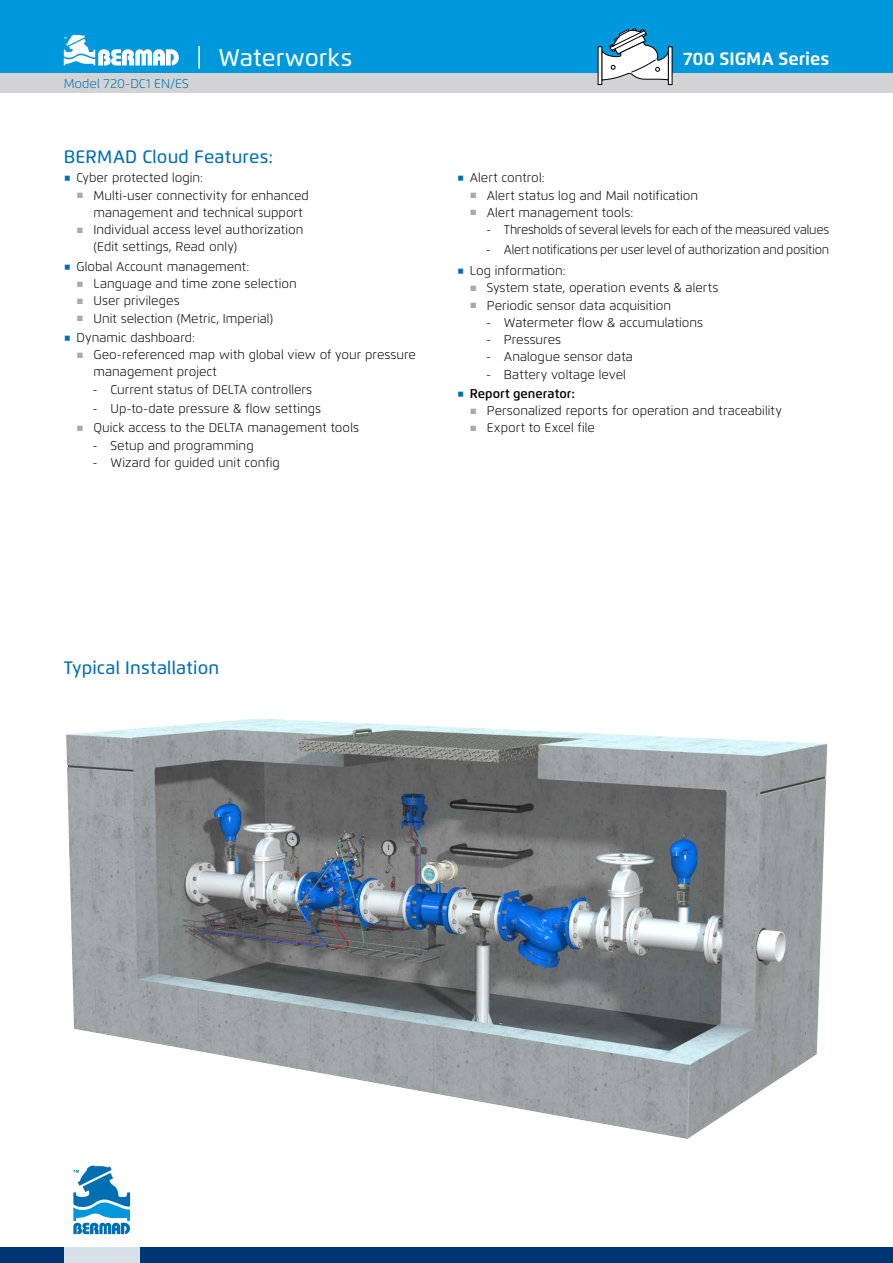
<style>
.page{position:relative;width:893px;height:1263px;background:#fff}
.page>*{position:absolute;margin:0;border:0;box-sizing:border-box;transform-origin:0 0}
.t1{font:500 24px "Flexo";color:#fff}
.t2{font:500 18px "Flexo";letter-spacing:.01em;color:#006eb2}
.t3{font:700 18px "Flexo";color:#fff}
.t4{font:300 12.75px/17.2px "Flexo";color:#000}
.t5{font:300 12.75px "Flexo";letter-spacing:-.02em;color:#000}
.t6{font:300 12.75px "Flexo";color:#006eb2}
.s1{font-family:"Win Soft Pro";font-weight:500;font-size:19.2px;color:#006eb2}
.s2{color:#a7a9ac}
.s3{font-weight:600}
</style>
<div class="page">
<div style="left:0;top:1247px;width:893px;height:16px;background:#003573"></div>
<div style="left:0;top:0;width:893px;height:74px;background:#0098dd"></div>
<div style="left:0;top:74px;width:893px;height:19px;background:#d1d3d4"></div>
<svg style="left:602px;top:28px;width:67px;height:58px"></svg>
<div style="left:668px;top:46px;width:4px;height:39px;border:1px solid #000"></div>
<hr style="left:198px;top:46px;width:2px;height:23px;background:#fff">
<svg style="left:64px;top:1193px;width:76px;height:70px"></svg>
<svg style="left:73px;top:1165px;width:57px;height:69px"></svg>
<hr style="left:874px;top:6px;width:19px;height:3px;background:#fff">
<hr style="left:865px;top:0;width:19px;height:3px;background:#fff">
<hr style="left:865px;top:3px;width:21px;height:2px;background:#fff">
<img style="left:66px;top:718px;width:762px;height:421px">
<svg style="left:64px;top:35px;width:115px;height:31px"></svg>
<p class="t6" style="left:64px;top:76px;width:126px">Model 720-DC1 EN/ES</p>
<h1 class="t1" style="left:218px;top:43px;width:135px">Waterworks</h1>
<h2 class="t3" style="left:683px;top:48px;width:148px">700 SIGMA Series</h2>
<h2 class="t2" style="left:64px;top:146px;width:211px">BERMAD Cloud Features:</h2>
<p class="t4" style="left:64px;top:169px;width:141px"><span class="s1">ֺ</span> Cyber protected login:</p>
<p class="t4" style="left:94px;top:187px;width:217px;text-indent:-16px"><span class="s2">■</span> Multi-user connectivity for enhanced management and technical support</p>
<p class="t4" style="left:94px;top:221px;width:211px;text-indent:-16px"><span class="s2">■</span> Individual access level authorization (Edit settings, Read only)</p>
<p class="t4" style="left:64px;top:258px;width:187px"><span class="s1">ֺ</span> Global Account management:</p>
<p class="t4" style="left:77px;top:275px;width:221px"><span class="s2">■</span> Language and time zone selection</p>
<p class="t4" style="left:77px;top:292px;width:104px"><span class="s2">■</span> User privileges</p>
<p class="t4" style="left:64px;top:308px;width:211px;line-height:19.4px;text-indent:13px"><span class="s2">■</span> Unit selection (Metric, Imperial) <span class="s1">ֺ</span> Dynamic dashboard:</p>
<p class="t4" style="left:94px;top:346px;width:324px;text-indent:-16px"><span class="s2">■</span> Geo-referenced map with global view of your pressure management project</p>
<p class="t4" style="left:93px;top:381px;width:221px">- Current status of DELTA controllers</p>
<p class="t4" style="left:93px;top:400px;width:230px">- Up-to-date pressure &amp; flow settings</p>
<p class="t4" style="left:77px;top:419px;width:284px"><span class="s2">■</span> Quick access to the DELTA management tools</p>
<p class="t4" style="left:93px;top:437px;width:163px">- Setup and programming</p>
<p class="t4" style="left:93px;top:454px;width:189px">- Wizard for guided unit config</p>
<p class="t4" style="left:457px;top:169px;width:89px"><span class="s1">ֺ</span> Alert control:</p>
<p class="t4" style="left:470px;top:187px;width:229px"><span class="s2">■</span> Alert status log and Mail notification</p>
<p class="t4" style="left:470px;top:204px;width:164px"><span class="s2">■</span> Alert management tools:</p>
<p class="t5" style="left:486px;top:222px;width:345px">- Thresholds of several levels for each of the measured values</p>
<p class="t4" style="left:457px;top:238px;width:374px;line-height:21.5px;text-indent:29px">- Alert notifications per user level of authorization and position <span class="s1">ֺ</span> Log information:</p>
<p class="t4" style="left:470px;top:279px;width:249px"><span class="s2">■</span> System state, operation events &amp; alerts</p>
<p class="t4" style="left:470px;top:297px;width:202px"><span class="s2">■</span> Periodic sensor data acquisition</p>
<p class="t4" style="left:486px;top:314px;width:219px">- Watermeter flow &amp; accumulations</p>
<p class="t4" style="left:486px;top:331px;width:77px">- Pressures</p>
<p class="t4" style="left:486px;top:348px;width:148px">- Analogue sensor data</p>
<p class="t4" style="left:457px;top:364px;width:170px;line-height:19.4px;text-indent:29px">- Battery voltage level <span class="s1">ֺ</span> <span class="s3">Report generator:</span></p>
<p class="t4" style="left:470px;top:402px;width:313px"><span class="s2">■</span> Personalized reports for operation and traceability</p>
<p class="t4" style="left:470px;top:419px;width:126px"><span class="s2">■</span> Export to Excel file</p>
<h2 class="t2" style="left:64px;top:657px;width:157px">Typical Installation</h2>
</div>
